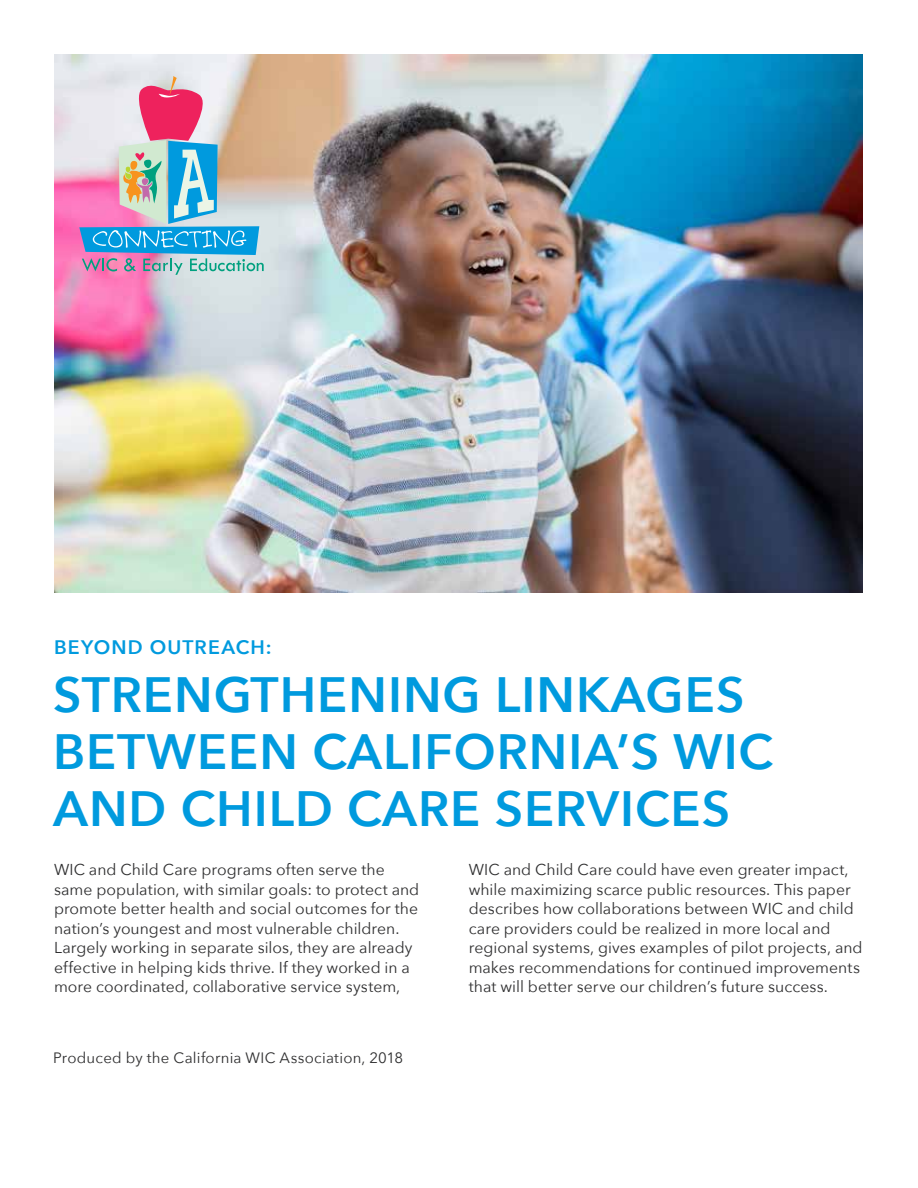
<style>
.page{position:relative;width:918px;height:1188px;background:#fff}
.page>*{position:absolute;margin:0;border:0;box-sizing:border-box;transform-origin:0 0}
.t1{font:600 49.5px/57px "Avenir Next";letter-spacing:.02em;color:#009ade}
.t2{font:600 19.5px "Avenir Next";letter-spacing:.06em;color:#009ade}
.t3{font:15.75px/19.5px "Avenir Next";color:#2e2e2f}
.t4{font:15px "Avenir Next";letter-spacing:.015em;color:#2e2e2f}
</style>
<div class="page">
<img style="left:54px;top:54px;width:808px;height:539px">
<svg style="left:79px;top:76px;width:185px;height:199px;background:#b3b2c3"></svg>
<p class="t2" style="left:54px;top:630px;width:219px">BEYOND OUTREACH:</p>
<h1 class="t1" style="left:53px;top:665px;width:721px">STRENGTHENING LINKAGES<br>BETWEEN CALIFORNIA’S WIC<br>AND CHILD CARE SERVICES</h1>
<p class="t3" style="left:54px;top:860px;width:367px">WIC and Child Care programs often serve the same population, with similar goals: to protect and promote better health and social outcomes for the nation’s youngest and most vulnerable children.<br>Largely working in separate silos, they are already effective in helping kids thrive. If they worked in a more coordinated, collaborative service system,</p>
<p class="t3" style="left:469px;top:860px;width:395px">WIC and Child Care could have even greater impact, while maximizing scarce public resources. This paper describes how collaborations between WIC and child care providers could be realized in more local and regional systems, gives examples of pilot projects, and makes recommendations for continued improvements that will better serve our children’s future success.</p>
<p class="t4" style="left:53px;top:1045px;width:352px">Produced by the California WIC Association, 2018</p>
</div>
